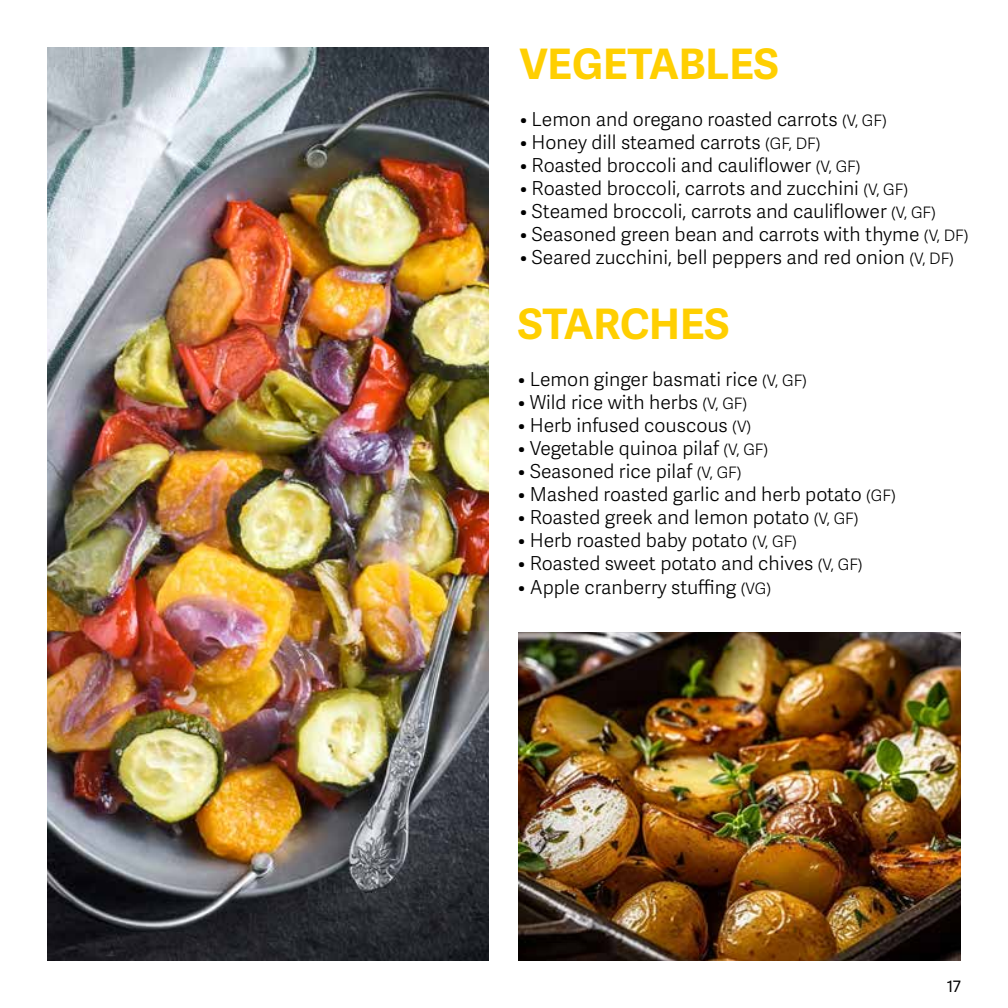
<style>
.page{position:relative;width:1008px;height:1008px;background:#fff}
.page>*{position:absolute;margin:0;border:0;box-sizing:border-box;transform-origin:0 0}
.t1{font:700 42px "Adelle Sans";color:#ffcf01}
.t2{font:300 19.25px "Adelle Sans";color:#000}
.t3{font:15.75px "Adelle Sans";color:#000}
.s1{font-size:15.75px}
</style>
<div class="page">
<img style="left:47px;top:47px;width:441px;height:914px">
<img style="left:518px;top:633px;width:443px;height:328px">
<h1 class="t1" style="left:520px;top:33px;width:261px">VEGETABLES</h1>
<p class="t2" style="left:520px;top:105px;width:368px">• Lemon and oregano roasted carrots <span class="s1">(V, GF)</span></p>
<p class="t2" style="left:520px;top:128px;width:302px">• Honey dill steamed carrots <span class="s1">(GF, DF)</span></p>
<p class="t2" style="left:520px;top:152px;width:342px">• Roasted broccoli and cauliflower <span class="s1">(V, GF)</span></p>
<p class="t2" style="left:520px;top:175px;width:389px">• Roasted broccoli, carrots and zucchini <span class="s1">(V, GF)</span></p>
<p class="t2" style="left:520px;top:198px;width:417px">• Steamed broccoli, carrots and cauliflower <span class="s1">(V, GF)</span></p>
<p class="t2" style="left:520px;top:221px;width:450px">• Seasoned green bean and carrots with thyme <span class="s1">(V, DF)</span></p>
<p class="t2" style="left:520px;top:244px;width:435px">• Seared zucchini, bell peppers and red onion <span class="s1">(V, DF)</span></p>
<h1 class="t1" style="left:518px;top:293px;width:213px">STARCHES</h1>
<p class="t2" style="left:518px;top:365px;width:290px">• Lemon ginger basmati rice <span class="s1">(V, GF)</span></p>
<p class="t2" style="left:518px;top:388px;width:230px">• Wild rice with herbs <span class="s1">(V, GF)</span></p>
<p class="t2" style="left:518px;top:411px;width:234px">• Herb infused couscous <span class="s1">(V)</span></p>
<p class="t2" style="left:518px;top:434px;width:251px">• Vegetable quinoa pilaf <span class="s1">(V, GF)</span></p>
<p class="t2" style="left:518px;top:457px;width:225px">• Seasoned rice pilaf <span class="s1">(V, GF)</span></p>
<p class="t2" style="left:518px;top:481px;width:379px">• Mashed roasted garlic and herb potato <span class="s1">(GF)</span></p>
<p class="t2" style="left:518px;top:504px;width:342px">• Roasted greek and lemon potato <span class="s1">(V, GF)</span></p>
<p class="t2" style="left:518px;top:527px;width:280px">• Herb roasted baby potato <span class="s1">(V, GF)</span></p>
<p class="t2" style="left:518px;top:550px;width:346px">• Roasted sweet potato and chives <span class="s1">(V, GF)</span></p>
<p class="t2" style="left:518px;top:573px;width:254px">• Apple cranberry stuffing <span class="s1">(VG)</span></p>
<p class="t3" style="left:947px;top:975px;width:15px">17</p>
</div>
